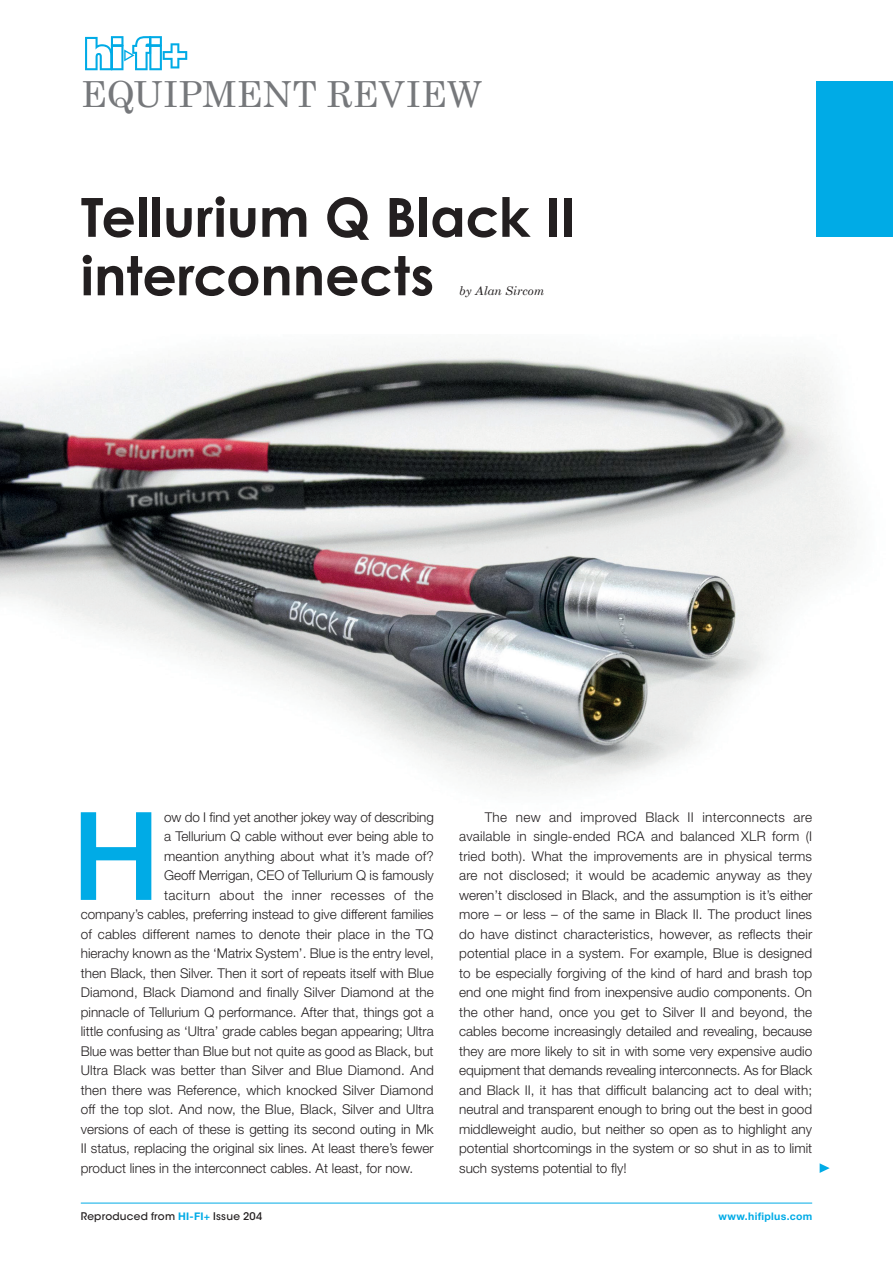
<style>
.page{position:relative;width:893px;height:1263px;background:#fff}
.page>*{position:absolute;margin:0;border:0;box-sizing:border-box;transform-origin:0 0}
.t1{font:500 122.7px "Helvetica Neue LT Std";color:#00abe6}
.t2{font:700 54px/58.5px "Century Gothic";color:#231f20}
.t3{font:36px "Century Schoolbook";color:#76787b}
.t4{font:300 13.5px/19.5px "Helvetica Neue LT Std";color:#231f20;text-align:justify}
.t5{font:300 13.5px "Helvetica Neue LT Std";letter-spacing:.03em;color:#231f20}
.t6{font:italic 12px "Century Schoolbook";color:#231f20}
.t7{font:500 10.5px "ITC Avant Garde Std";letter-spacing:.02em;color:#231f20}
.t8{font:700 10.5px "Helvetica Neue LT Std";letter-spacing:.03em;color:#00abe6}
.s1{font-family:"Helvetica Neue LT Std";font-weight:700;color:#00abe6}
</style>
<div class="page">
<img style="left:0;top:347px;width:855px;height:440px">
<svg style="left:820px;top:1163px;width:10px;height:10px"></svg>
<div style="left:816px;top:81px;width:77px;height:156px;background:#00abe6"></div>
<svg style="left:85px;top:36px;width:102px;height:34px"></svg>
<hr style="left:81px;top:1203px;width:731px;height:1px;background:#00abe6">
<h3 class="t3" style="left:81px;top:72px;width:403px">EQUIPMENT REVIEW</h3>
<h2 class="t2" style="left:81px;top:187px;width:497px">Tellurium Q Black II interconnects</h2>
<p class="t6" style="left:459px;top:284px;width:87px">by Alan Sircom</p>
<h1 class="t1" style="left:72px;top:783px;width:90px">H</h1>
<p class="t4" style="left:164px;top:807px;width:271px">ow do I find yet another jokey way of describing</p>
<p class="t4" style="left:164px;top:826px;width:271px">a Tellurium Q cable without ever being able to</p>
<p class="t4" style="left:164px;top:846px;width:271px">meantion anything about what it’s made of?</p>
<p class="t4" style="left:164px;top:865px;width:271px">Geoff Merrigan, CEO of Tellurium Q is famously</p>
<p class="t5" style="left:164px;top:887px;width:271px">taciturn about the inner recesses of the</p>
<p class="t4" style="left:81px;top:904px;width:354px">company’s cables, preferring instead to give different families</p>
<p class="t4" style="left:81px;top:924px;width:354px">of cables different names to denote their place in the TQ</p>
<p class="t4" style="left:81px;top:943px;width:354px">hierachy known as the ‘Matrix System’. Blue is the entry level,</p>
<p class="t4" style="left:81px;top:963px;width:354px">then Black, then Silver. Then it sort of repeats itself with Blue</p>
<p class="t4" style="left:81px;top:982px;width:355px">Diamond, Black Diamond and finally Silver Diamond at the</p>
<p class="t4" style="left:81px;top:1002px;width:354px">pinnacle of Tellurium Q performance. After that, things got a</p>
<p class="t4" style="left:81px;top:1021px;width:354px">little confusing as ‘Ultra’ grade cables began appearing; Ultra</p>
<p class="t4" style="left:81px;top:1041px;width:354px">Blue was better than Blue but not quite as good as Black, but</p>
<p class="t4" style="left:81px;top:1060px;width:355px">Ultra Black was better than Silver and Blue Diamond. And</p>
<p class="t4" style="left:81px;top:1080px;width:354px">then there was Reference, which knocked Silver Diamond</p>
<p class="t4" style="left:81px;top:1099px;width:354px">off the top slot. And now, the Blue, Black, Silver and Ultra</p>
<p class="t4" style="left:81px;top:1119px;width:354px">versions of each of these is getting its second outing in Mk</p>
<p class="t4" style="left:81px;top:1138px;width:354px">II status, replacing the original six lines. At least there’s fewer</p>
<p class="t4" style="left:81px;top:1158px;width:334px">product lines in the interconnect cables. At least, for now.</p>
<p class="t4" style="left:459px;top:807px;width:355px;text-indent:26px">The new and improved Black II interconnects are available in single-ended RCA and balanced XLR form (I tried both). What the improvements are in physical terms are not disclosed; it would be academic anyway as they weren’t disclosed in Black, and the assumption is it’s either more – or less – of the same in Black II. The product lines do have distinct characteristics, however, as reflects their potential place in a system. For example, Blue is designed to be especially forgiving of the kind of hard and brash top end one might find from inexpensive audio components. On the other hand, once you get to Silver II and beyond, the cables become increasingly detailed and revealing, because they are more likely to sit in with some very expensive audio equipment that demands revealing interconnects. As for Black and Black II, it has that difficult balancing act to deal with; neutral and transparent enough to bring out the best in good middleweight audio, but neither so open as to highlight any potential shortcomings in the system or so shut in as to limit such systems potential to fly!</p>
<p class="t7" style="left:81px;top:1210px;width:183px">Reproduced from <span class="s1">HI-FI+</span> Issue 204</p>
<p class="t8" style="left:718px;top:1210px;width:95px">www.hifiplus.com</p>
</div>
